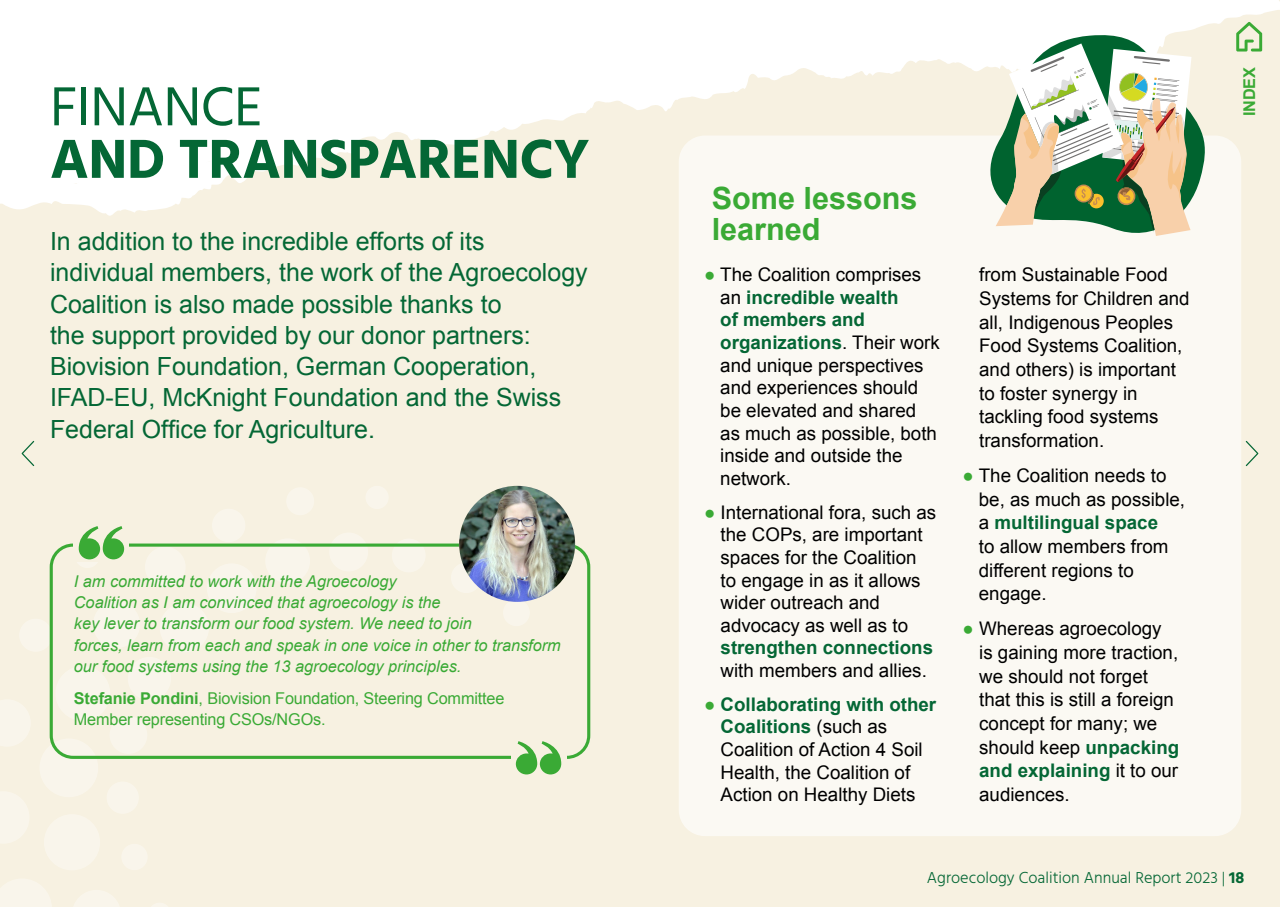
<style>
.page{position:relative;width:1280px;height:907px;background:#fff}
.page>*{position:absolute;margin:0;border:0;box-sizing:border-box;transform-origin:0 0}
.t1{font:700 56.25px "Hind Guntur";letter-spacing:-.01em;color:#046735}
.t2{font:56.25px "Hind Guntur";letter-spacing:-.01em;color:#046735}
.t3{font:700 30.62px/30.6px "Arial";color:#3aaa35}
.t4{font:25px/31.2px "Arial";color:#046735}
.t5{font:18.75px/23.7px "Arial";color:#000}
.t6{font:700 18.75px "Arial";color:#046735}
.t7{font:italic 16.25px/21.2px "Arial";color:#3aaa35}
.t8{font:16.25px/21.2px "Arial";letter-spacing:-.01em;color:#3aaa35}
.t9{font:300 16.25px "Hind Guntur";color:#046735}
.t10{font:700 16.25px "Arial";letter-spacing:-.01em;color:#3aaa35}
.s1{font-weight:700}
.s2{color:#3aaa35}
.s3{font-weight:700;color:#046735}
</style>
<div class="page">
<div style="left:0;top:245px;width:1280px;height:661px;background:#f7f1e1"></div>
<div style="left:0;top:219px;width:1280px;height:26px;background:#f7f1e1"></div>
<svg style="left:0;top:0;width:1280px;height:219px"></svg>
<svg style="left:40px;top:485px;width:349px;height:57px;background:#f7f1e2"></svg>
<svg style="left:0;top:542px;width:582px;height:364px;background:#f6f1e1"></svg>
<div style="left:50px;top:543px;width:540px;height:215px;border:3px solid #3aaa35;border-radius:22px"></div>
<div style="left:679px;top:135px;width:562px;height:700px;background:#fbf9f3;border-radius:26px"></div>
<img style="left:459px;top:485px;width:116px;height:116px;border-radius:58px">
<svg style="left:1192px;top:30px;width:18px;height:168px;fill:#f7f1e1"></svg>
<svg style="left:967px;top:0;width:225px;height:236px"></svg>
<div style="left:74px;top:526px;width:55px;height:35px;background:#f7f1e1"></div>
<svg style="left:79px;top:526px;width:45px;height:33px"></svg>
<div style="left:511px;top:741px;width:55px;height:35px;background:#f7f1e1"></div>
<svg style="left:516px;top:741px;width:45px;height:33px"></svg>
<svg style="left:1236px;top:22px;width:26px;height:29px"></svg>
<svg style="left:20px;top:439px;width:15px;height:28px"></svg>
<svg style="left:1245px;top:439px;width:15px;height:28px"></svg>
<h1 class="t2" style="left:50px;top:73px;width:214px">FINANCE</h1>
<h1 class="t1" style="left:50px;top:125px;width:541px">AND TRANSPARENCY</h1>
<p class="t4" style="left:50px;top:226px;width:539px">In addition to the incredible efforts of its individual members, the work of the Agroecology Coalition is also made possible thanks to<br>the support provided by our donor partners:<br>Biovision Foundation, German Cooperation, IFAD-EU, McKnight Foundation and the Swiss Federal Office for Agriculture.</p>
<p class="t7" style="left:74px;top:570px;width:488px">I am committed to work with the Agroecology<br>Coalition as I am convinced that agroecology is the<br>key lever to transform our food system. We need to join<br>forces, learn from each and speak in one voice in other to transform our food systems using the 13 agroecology principles.</p>
<p class="t8" style="left:74px;top:687px;width:432px"><span class="s1">Stefanie Pondini</span>, Biovision Foundation, Steering Committee<br>Member representing CSOs/NGOs.</p>
<h2 class="t3" style="left:712px;top:184px;width:207px">Some lessons learned</h2>
<p class="t5" style="left:720px;top:263px;width:221px;line-height:22.6px;text-indent:-16px"><span class="s2">●</span> The Coalition comprises an <span class="s3">incredible wealth<br>of members and organizations</span>. Their work and unique perspectives and experiences should be elevated and shared as much as possible, both inside and outside the network.</p>
<p class="t5" style="left:721px;top:500px;width:217px;line-height:22.6px;text-indent:-17px"><span class="s2">●</span> International fora, such as the COPs, are important spaces for the Coalition to engage in as it allows wider outreach and advocacy as well as to</p>
<p class="t6" style="left:721px;top:635px;width:214px">strengthen connections</p>
<p class="t5" style="left:721px;top:658px;width:208px">with members and allies.</p>
<p class="t5" style="left:721px;top:692px;width:217px;line-height:22.6px;text-indent:-17px"><span class="s2">●</span> <span class="s3">Collaborating with other<br>Coalitions</span> (such as<br>Coalition of Action 4 Soil<br>Health, the Coalition of<br>Action on Healthy Diets</p>
<p class="t5" style="left:979px;top:263px;width:212px">from Sustainable Food<br>Systems for Children and all, Indigenous Peoples<br>Food Systems Coalition, and others) is important to foster synergy in tackling food systems transformation.</p>
<p class="t5" style="left:979px;top:463px;width:208px;text-indent:-16px"><span class="s2">●</span> The Coalition needs to be, as much as possible, a <span class="s3">multilingual space<br></span>to allow members from different regions to engage.</p>
<p class="t5" style="left:979px;top:616px;width:202px;text-indent:-17px"><span class="s2">●</span> Whereas agroecology is gaining more traction, we should not forget that this is still a foreign concept for many; we should keep <span class="s3">unpacking and explaining</span> it to our audiences.</p>
<p class="t10" style="left:1239px;top:116px;width:51px;rotate:-90deg">INDEX</p>
<p class="t9" style="left:927px;top:867px;width:319px">Agroecology Coalition Annual Report 2023 | <span class="s1">18</span></p>
</div>
